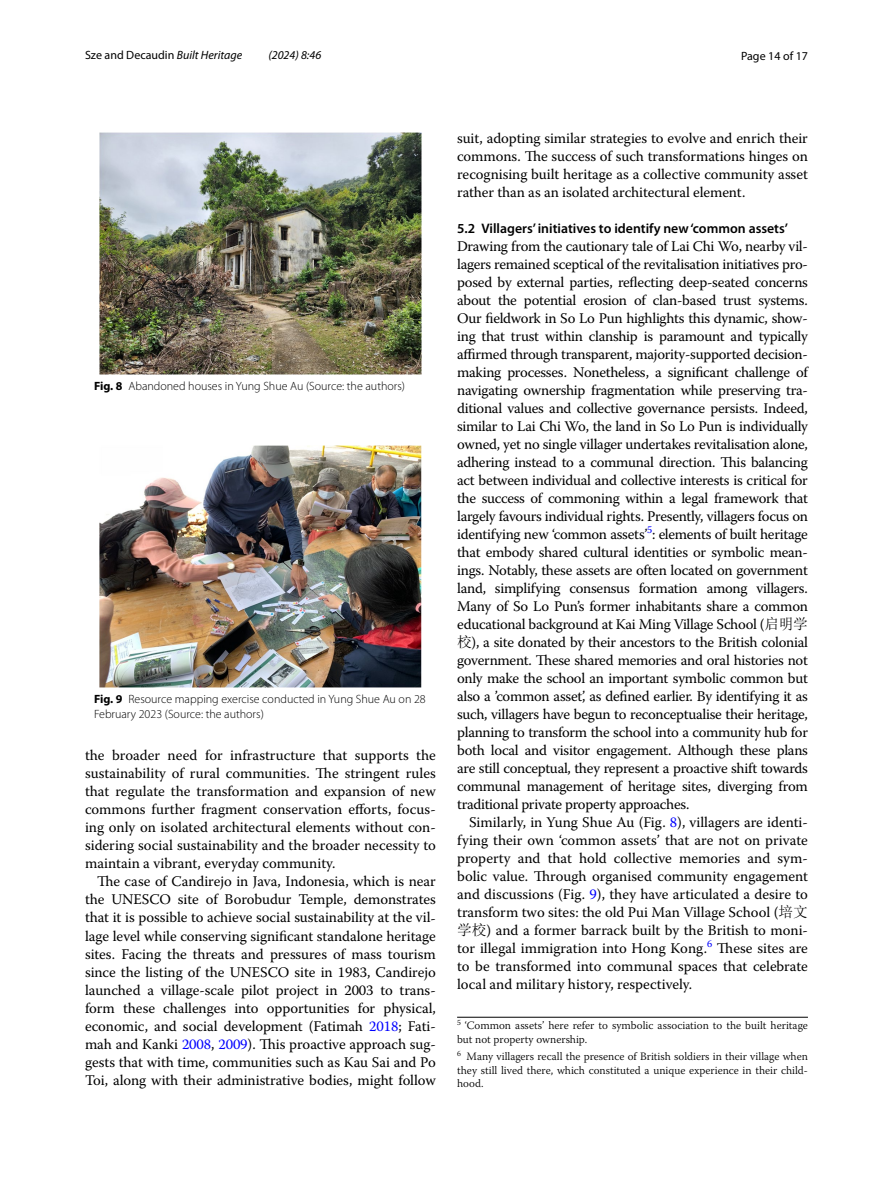
<style>
.page{position:relative;width:893px;height:1187px;background:#fff}
.page>*{position:absolute;margin:0;border:0;box-sizing:border-box;transform-origin:0 0}
.t1{font:14.7px/18px "Warnock Pro";letter-spacing:-.005em;color:#000;text-align:justify}
.t2{font:600 13.8px "Myriad Pro";color:#000}
.t3{font:300 12px/15px "Myriad Pro";color:#000}
.t4{font:12px "Myriad Pro";color:#000}
.t5{font:italic 12px "Myriad Pro";color:#000}
.t6{font:300 11.25px/13.5px "Warnock Pro";color:#000}
.s1{font-style:italic}
.s2{font-weight:700}
.s3{color:#00f}
.s4{font-family:"Sim Sun"}
</style>
<div class="page">
<img style="left:100px;top:133px;width:321px;height:242px">
<img style="left:100px;top:445px;width:321px;height:242px">
<hr style="left:457px;top:1016px;width:351px;height:1px;background:#000">
<p class="t4" style="left:85px;top:48px;width:159px">Sze and Decaudin <span class="s1">Built Heritage</span></p>
<p class="t5" style="left:268px;top:48px;width:54px">(2024) 8:46</p>
<p class="t4" style="left:741px;top:48px;width:68px">Page 14 of 17</p>
<p class="t3" style="left:94px;top:378px;width:312px"><span class="s2">Fig. 8</span> Abandoned houses in Yung Shue Au (Source: the authors)</p>
<p class="t3" style="left:94px;top:691px;width:333px"><span class="s2">Fig. 9</span> Resource mapping exercise conducted in Yung Shue Au on 28<br>February 2023 (Source: the authors)</p>
<p class="t1" style="left:85px;top:746px;width:352px">the broader need for infrastructure that supports the sustainability of rural communities. The stringent rules that regulate the transformation and expansion of new commons further fragment conservation efforts, focus&shy;ing only on isolated architectural elements without con&shy;sidering social sustainability and the broader necessity to maintain a vibrant, everyday community.</p>
<p class="t1" style="left:85px;top:872px;width:352px;text-indent:12px">The case of Candirejo in Java, Indonesia, which is near the UNESCO site of Borobudur Temple, demonstrates that it is possible to achieve social sustainability at the vil&shy;lage level while conserving significant standalone heritage sites. Facing the threats and pressures of mass tourism since the listing of the UNESCO site in 1983, Candirejo launched a village-scale pilot project in 2003 to trans&shy;form these challenges into opportunities for physical, economic, and social development (Fatimah <span class="s3">2018</span>; Fati&shy;mah and Kanki <span class="s3">2008</span>, <span class="s3">2009</span>). This proactive approach sug&shy;gests that with time, communities such as Kau Sai and Po Toi, along with their administrative bodies, might follow</p>
<p class="t1" style="left:457px;top:128px;width:352px">suit, adopting similar strategies to evolve and enrich their commons. The success of such transformations hinges on recognising built heritage as a collective community asset rather than as an isolated architectural element.</p>
<p class="t2" style="left:457px;top:219px;width:332px">5.2 Villagers’ initiatives to identify new ‘common assets’</p>
<p class="t1" style="left:457px;top:236px;width:352px">Drawing from the cautionary tale of Lai Chi Wo, nearby vil&shy;lagers remained sceptical of the revitalisation initiatives pro&shy;posed by external parties, reflecting deep-seated concerns about the potential erosion of clan-based trust systems.<br>Our fieldwork in So Lo Pun highlights this dynamic, show&shy;ing that trust within clanship is paramount and typically affirmed through transparent, majority-supported decision&shy;making processes. Nonetheless, a significant challenge of navigating ownership fragmentation while preserving tra&shy;ditional values and collective governance persists. Indeed, similar to Lai Chi Wo, the land in So Lo Pun is individually owned, yet no single villager undertakes revitalisation alone, adhering instead to a communal direction. This balancing act between individual and collective interests is critical for the success of commoning within a legal framework that largely favours individual rights. Presently, villagers focus on identifying new ‘common assets’<sup>5</sup>: elements of built heritage that embody shared cultural identities or symbolic mean&shy;ings. Notably, these assets are often located on government land, simplifying consensus formation among villagers.<br>Many of So Lo Pun’s former inhabitants share a common educational background at Kai Ming Village School (<span class="s4">启明学校</span>), a site donated by their ancestors to the British colonial government. These shared memories and oral histories not only make the school an important symbolic common but also a ’common asset’, as defined earlier. By identifying it as such, villagers have begun to reconceptualise their heritage, planning to transform the school into a community hub for both local and visitor engagement. Although these plans are still conceptual, they represent a proactive shift towards communal management of heritage sites, diverging from traditional private property approaches.</p>
<p class="t1" style="left:457px;top:812px;width:352px;text-indent:12px">Similarly, in Yung Shue Au (Fig. <span class="s3">8</span>), villagers are identi&shy;fying their own ‘common assets’ that are not on private property and that hold collective memories and sym&shy;bolic value. Through organised community engagement and discussions (Fig. <span class="s3">9</span>), they have articulated a desire to transform two sites: the old Pui Man Village School (<span class="s4">培文学校</span>) and a former barrack built by the British to moni&shy;tor illegal immigration into Hong Kong.<sup>6</sup> These sites are to be transformed into communal spaces that celebrate local and military history, respectively.</p>
<p class="t6" style="left:457px;top:1018px;width:352px"><sup>5</sup> ‘Common assets’ here refer to symbolic association to the built heritage but not property ownership.</p>
<p class="t6" style="left:457px;top:1049px;width:352px;text-align:justify"><sup>6</sup> Many villagers recall the presence of British soldiers in their village when they still lived there, which constituted a unique experience in their child&shy;hood.</p>
</div>
